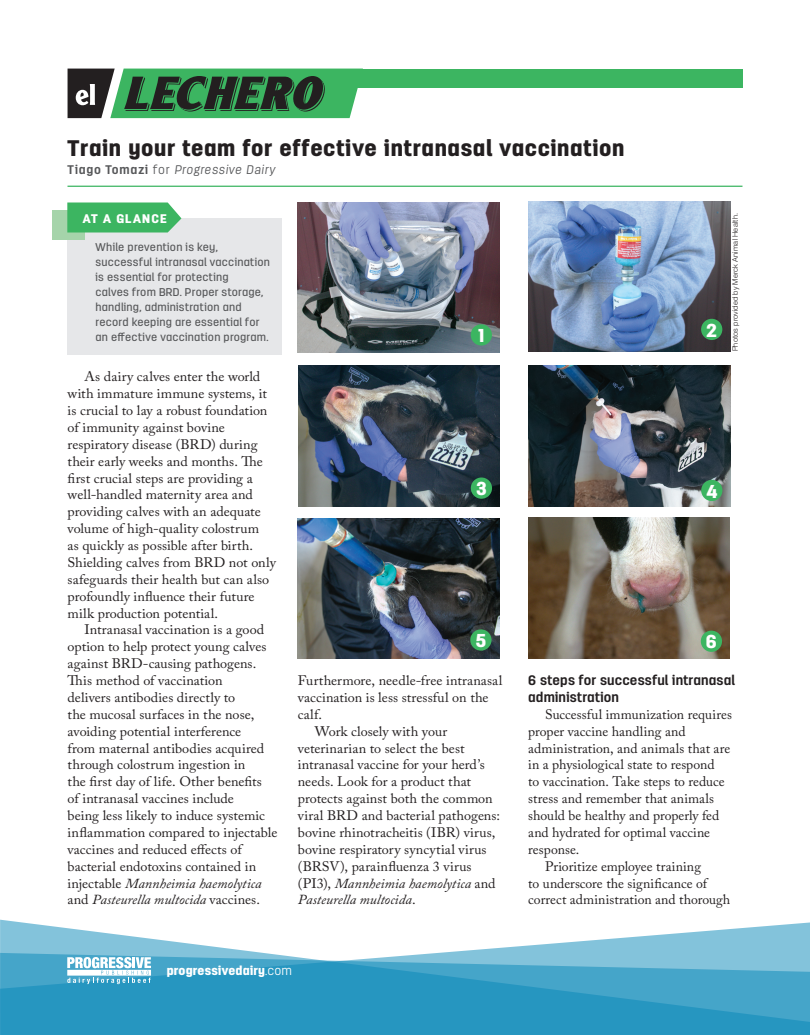
<style>
.page{position:relative;width:810px;height:1035px;background:#fff}
.page>*{position:absolute;margin:0;border:0;box-sizing:border-box;transform-origin:0 0}
.t1{font:900 22.5px "Antartida";letter-spacing:.03em;color:#231f20}
.t2{font:900 18.62px "Antartida";color:#fff}
.t3{font:13.75px/16.9px "Adobe Caslon Pro";color:#231f20}
.t4{font:italic 13.75px "Adobe Caslon Pro";color:#231f20}
.t5{font:700 13.75px/16.9px "Antartida";letter-spacing:.01em;color:#231f20}
.t6{font:900 12.62px "Antartida";letter-spacing:.015em;color:#fff}
.t7{font:italic 300 12.5px "Antartida";letter-spacing:.05em;color:#57585a}
.t8{font:900 12.5px "Antartida";letter-spacing:.085em;color:#fff}
.t9{font:500 11.25px/15px "Antartida";letter-spacing:.015em;color:#57585a}
.t10{font:300 7.5px "Helvetica Neue LT Std";letter-spacing:.025em;color:#231f20}
.s1{font-weight:700;font-style:normal}
.s2{font-style:normal}
.s3{font-style:italic}
.s4{font-weight:300}
</style>
<div class="page">
<svg style="left:0;top:920px;width:810px;height:33px"></svg>
<svg style="left:0;top:953px;width:810px;height:82px;background:#3a9fc5"></svg>
<svg style="left:67px;top:957px;width:84px;height:27px"></svg>
<svg style="left:68px;top:69px;width:290px;height:49px;background:#3c784d"></svg>
<div style="left:346px;top:69px;width:396px;height:19px;background:#3cb561"></div>
<hr style="left:68px;top:186px;width:674px;height:1px;background:#3cb561">
<div style="left:68px;top:218px;width:214px;height:136px;background:#e6e7e9"></div>
<div style="left:52px;top:210px;width:33px;height:30px;background:#a5d4aa"></div>
<svg style="left:67px;top:202px;width:114px;height:30px;background:#49b96b"></svg>
<img style="left:298px;top:202px;width:202px;height:150px">
<div style="left:471px;top:324px;width:21px;height:22px;background:#3cb561;border-radius:50%"></div>
<img style="left:528px;top:201px;width:202px;height:150px">
<div style="left:701px;top:319px;width:21px;height:21px;background:#3cb561;border-radius:50%"></div>
<img style="left:298px;top:365px;width:202px;height:141px">
<div style="left:471px;top:478px;width:21px;height:21px;background:#3cb561;border-radius:50%"></div>
<img style="left:298px;top:519px;width:202px;height:139px">
<div style="left:470px;top:629px;width:22px;height:22px;background:#3cb561;border-radius:50%"></div>
<img style="left:528px;top:518px;width:202px;height:140px">
<div style="left:701px;top:631px;width:21px;height:21px;background:#3cb561;border-radius:50%"></div>
<img style="left:528px;top:365px;width:202px;height:142px">
<div style="left:701px;top:480px;width:21px;height:21px;background:#3cb561;border-radius:50%"></div>
<h1 class="t1" style="left:68px;top:135px;width:558px">Train your team for effective intranasal vaccination</h1>
<p class="t7" style="left:68px;top:163px;width:209px"><span class="s1">Tiago Tomazi</span> <span class="s2">for</span> Progressive Dairy</p>
<p class="t8" style="left:83px;top:211px;width:85px">AT A GLANCE</p>
<p class="t9" style="left:96px;top:240px;width:176px">While prevention is key, successful intranasal vaccination is essential for protecting<br>calves from BRD. Proper storage, handling, administration and record keeping are essential for an effective vaccination program.</p>
<p class="t3" style="left:68px;top:368px;width:210px;text-indent:17px">As dairy calves enter the world with immature immune systems, it is crucial to lay a robust foundation of immunity against bovine respiratory disease (BRD) during their early weeks and months. The first crucial steps are providing a well-handled maternity area and providing calves with an adequate volume of high-quality colostrum<br>as quickly as possible after birth.<br>Shielding calves from BRD not only safeguards their health but can also profoundly influence their future milk production potential.</p>
<p class="t3" style="left:68px;top:621px;width:211px;text-indent:17px">Intranasal vaccination is a good option to help protect young calves against BRD-causing pathogens.<br>This method of vaccination<br>delivers antibodies directly to<br>the mucosal surfaces in the nose, avoiding potential interference<br>from maternal antibodies acquired through colostrum ingestion in<br>the first day of life. Other benefits<br>of intranasal vaccines include<br>being less likely to induce systemic inflammation compared to injectable vaccines and reduced effects of bacterial endotoxins contained in injectable <span class="s3">Mannheimia haemolytica </span>and <span class="s3">Pasteurella multocida</span> vaccines.</p>
<p class="t10" style="left:731px;top:351px;width:140px;rotate:-90deg">Photos provided by Merck Animal Health.</p>
<h2 class="t2" style="left:478px;top:325px;width:7px">1</h2>
<h2 class="t2" style="left:706px;top:319px;width:12px">2</h2>
<h2 class="t2" style="left:476px;top:478px;width:12px">3</h2>
<h2 class="t2" style="left:706px;top:480px;width:12px">4</h2>
<h2 class="t2" style="left:476px;top:630px;width:12px">5</h2>
<h2 class="t2" style="left:706px;top:631px;width:13px">6</h2>
<p class="t5" style="left:528px;top:672px;width:208px">6 steps for successful intranasal administration</p>
<p class="t3" style="left:545px;top:706px;width:188px">Successful immunization requires</p>
<p class="t3" style="left:528px;top:723px;width:159px">proper vaccine handling and</p>
<p class="t3" style="left:528px;top:739px;width:204px">administration, and animals that are</p>
<p class="t3" style="left:528px;top:756px;width:188px">in a physiological state to respond</p>
<p class="t3" style="left:528px;top:773px;width:198px">to vaccination. Take steps to reduce</p>
<p class="t3" style="left:528px;top:790px;width:187px">stress and remember that animals</p>
<p class="t3" style="left:528px;top:807px;width:192px">should be healthy and properly fed</p>
<p class="t3" style="left:528px;top:824px;width:183px">and hydrated for optimal vaccine</p>
<p class="t3" style="left:528px;top:841px;width:53px">response.</p>
<p class="t3" style="left:545px;top:858px;width:157px">Prioritize employee training</p>
<p class="t3" style="left:528px;top:874px;width:180px">to underscore the significance of</p>
<p class="t3" style="left:528px;top:891px;width:203px">correct administration and thorough</p>
<p class="t3" style="left:298px;top:672px;width:206px">Furthermore, needle-free intranasal</p>
<p class="t3" style="left:298px;top:689px;width:192px">vaccination is less stressful on the</p>
<p class="t3" style="left:298px;top:706px;width:26px">calf.</p>
<p class="t3" style="left:315px;top:723px;width:134px">Work closely with your</p>
<p class="t3" style="left:298px;top:739px;width:168px">veterinarian to select the best</p>
<p class="t3" style="left:298px;top:756px;width:188px">intranasal vaccine for your herd’s</p>
<p class="t3" style="left:298px;top:773px;width:175px">needs. Look for a product that</p>
<p class="t3" style="left:298px;top:790px;width:196px">protects against both the common</p>
<p class="t3" style="left:298px;top:807px;width:204px">viral BRD and bacterial pathogens:</p>
<p class="t3" style="left:298px;top:824px;width:199px">bovine rhinotracheitis (IBR) virus,</p>
<p class="t3" style="left:298px;top:841px;width:190px">bovine respiratory syncytial virus</p>
<p class="t3" style="left:298px;top:858px;width:175px">(BRSV), parainfluenza 3 virus</p>
<p class="t4" style="left:298px;top:875px;width:199px"><span class="s2">(PI3),</span> Mannheimia haemolytica <span class="s2">and</span></p>
<p class="t4" style="left:298px;top:892px;width:119px">Pasteurella multocida<span class="s2">.</span></p>
<p class="t6" style="left:167px;top:964px;width:127px">progressivedairy<span class="s4">.com</span></p>
</div>
